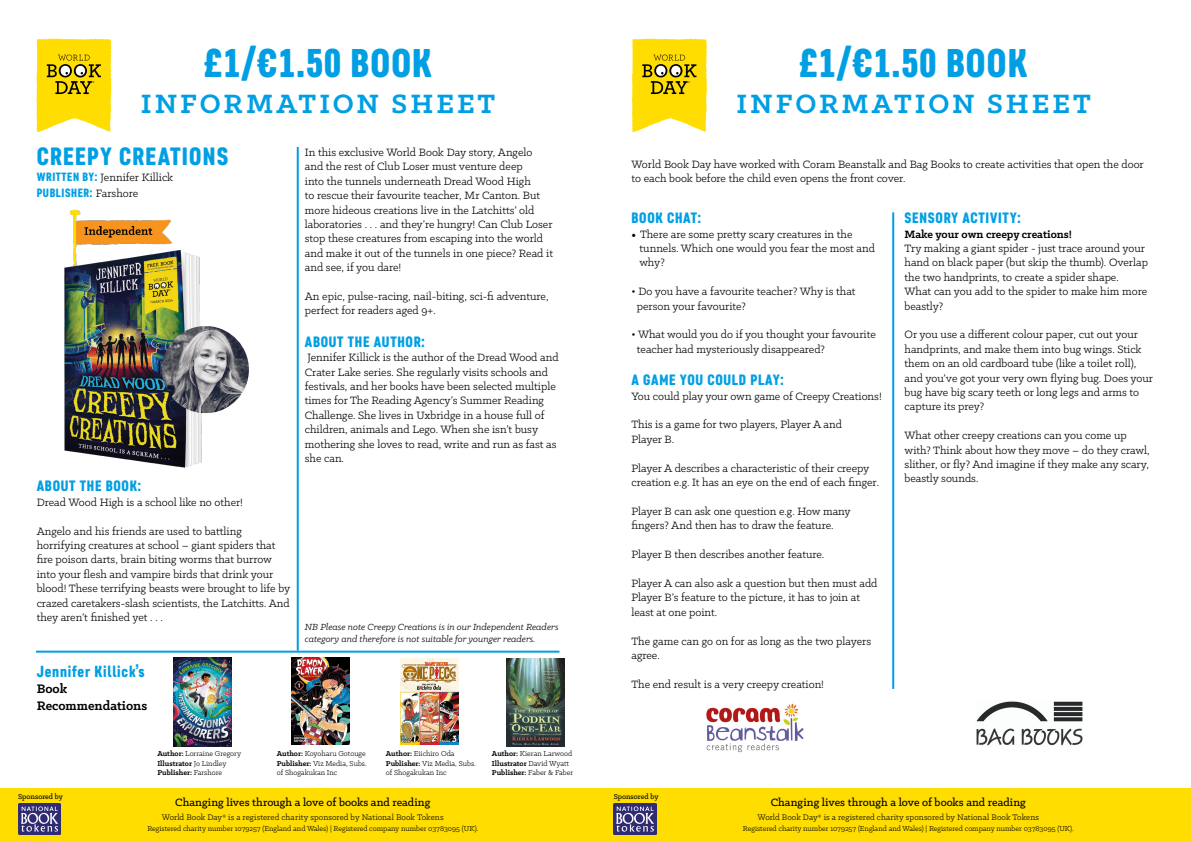
<style>
.page{position:relative;width:1191px;height:842px;background:#fff}
.page>*{position:absolute;margin:0;border:0;box-sizing:border-box;transform-origin:0 0}
.t1{font:40px "Core Paint";letter-spacing:.03em;color:#009fe3}
.t2{font:700 30px "Klinic Slab";letter-spacing:.1em;color:#009fe3}
.t3{font:25px "Core Paint";letter-spacing:.05em;color:#009fe3}
.t4{font:16px "Core Paint";letter-spacing:.05em;color:#009fe3}
.t5{font:15px "Core Paint";letter-spacing:.05em;color:#009fe3}
.t6{font:700 14px/16.8px "Klinic Slab";color:#000}
.t7{font:12px/14.4px "Klinic Slab";color:#000}
.t8{font:500 12px "Klinic Slab";color:#000}
.t9{font:700 12px "Klinic Slab";color:#000}
.t10{font:12px "Core Paint";letter-spacing:.05em;color:#009fe3}
.t11{font:italic 10px/12px "Klinic Slab";color:#000}
.t12{font:9px "Klinic Slab";letter-spacing:.005em;color:#000}
.t13{font:8px/9.6px "Klinic Slab";color:#000}
.t14{font:500 8px "Klinic Slab";color:#000}
.t15{font:700 4.7px "Klinic Slab";color:#000}
.s1{font-family:"Core Paint";color:#009fe3}
.s2{font-family:"Klinic Slab";color:#000}
.s3{font-weight:700}
.s4{font-family:"Minion Pro"}
</style>
<div class="page">
<div style="left:0;top:788px;width:639px;height:54px;background:#fd0"></div>
<div style="left:595px;top:788px;width:596px;height:54px;background:#fd0"></div>
<img style="left:18px;top:804px;width:43px;height:30px">
<img style="left:613px;top:804px;width:43px;height:30px">
<svg style="left:631px;top:38px;width:76px;height:94px;background:#edd121"></svg>
<svg style="left:36px;top:38px;width:76px;height:94px;background:#edd121"></svg>
<hr style="left:297px;top:147px;width:2px;height:504px;background:#009fe3">
<hr style="left:36px;top:651px;width:523px;height:2px;background:#009fe3">
<img style="left:69px;top:209px;width:103px;height:34px">
<img style="left:64px;top:243px;width:158px;height:225px">
<img style="left:174px;top:658px;width:57px;height:88px">
<img style="left:291px;top:658px;width:58px;height:87px">
<img style="left:400px;top:658px;width:58px;height:87px">
<hr style="left:892px;top:212px;width:2px;height:477px;background:#009fe3">
<img style="left:162px;top:326px;width:87px;height:87px;border-radius:42px">
<img style="left:706px;top:703px;width:98px;height:50px">
<img style="left:976px;top:701px;width:107px;height:45px">
<img style="left:506px;top:658px;width:58px;height:88px">
<h1 class="t1" style="left:204px;top:38px;width:230px">£1/€1.50 BOOK</h1>
<h2 class="t2" style="left:141px;top:84px;width:356px">INFORMATION SHEET</h2>
<h3 class="t3" style="left:37px;top:141px;width:193px">CREEPY CREATIONS</h3>
<p class="t7" style="left:37px;top:170px;width:138px"><span class="s1">WRITTEN BY:</span> Jennifer Killick</p>
<p class="t10" style="left:37px;top:186px;width:103px">PUBLISHER: <span class="s2">Farshore</span></p>
<p class="t15" style="left:92px;top:80px;width:3px">®</p>
<p class="t7" style="left:305px;top:145px;width:250px">In this exclusive World Book Day story, Angelo and the rest of Club Loser must venture deep<br>into the tunnels underneath Dread Wood High<br>to rescue their favourite teacher, Mr Canton. But more hideous creations live in the Latchitts’ old laboratories . . . and they’re hungry! Can Club Loser stop these creatures from escaping into the world and make it out of the tunnels in one piece? Read it and see, if you dare!</p>
<p class="t7" style="left:305px;top:289px;width:245px">An epic, pulse-racing, nail-biting, sci-fi adventure, perfect for readers aged 9+.</p>
<p class="t5" style="left:305px;top:332px;width:121px">ABOUT THE AUTHOR:</p>
<p class="t7" style="left:305px;top:350px;width:255px">Jennifer Killick is the author of the Dread Wood and Crater Lake series. She regularly visits schools and festivals, and her books have been selected multiple times for The Reading Agency’s Summer Reading Challenge. She lives in Uxbridge in a house full of children, animals and Lego. When she isn’t busy mothering she loves to read, write and run as fast as she can.</p>
<p class="t5" style="left:37px;top:477px;width:106px">ABOUT THE BOOK:</p>
<p class="t7" style="left:37px;top:495px;width:208px">Dread Wood High is a school like no other!</p>
<p class="t7" style="left:37px;top:523px;width:255px">Angelo and his friends are used to battling horrifying creatures at school – giant spiders that fire poison darts, brain biting worms that burrow into your flesh and vampire birds that drink your blood! These terrifying beasts were brought to life by crazed caretakers-slash scientists, the Latchitts. And they aren’t finished yet . . .</p>
<h3 class="t4" style="left:37px;top:661px;width:110px">Jennifer Killick’s</h3>
<p class="t6" style="left:37px;top:680px;width:112px">Book<br>Recommendations</p>
<p class="t11" style="left:305px;top:620px;width:255px">NB Please note Creepy Creations is in our Independent Readers category and therefore is not suitable for younger readers.</p>
<p class="t13" style="left:157px;top:748px;width:85px"><span class="s3">Author:</span> Lorraine Gregory<br><span class="s3">Illustrator</span> Jo Lindley<br><span class="s3">Publisher:</span> Farshore</p>
<p class="t13" style="left:277px;top:748px;width:91px;text-align:justify"><span class="s3">Author:</span> Koyoharu Gotouge <span class="s3">Publisher:</span> Viz Media, Subs. of Shogakukan Inc</p>
<p class="t13" style="left:386px;top:748px;width:91px"><span class="s3">Author:</span> Eiichiro Oda<br><span class="s3">Publisher:</span> Viz Media, Subs. of Shogakukan Inc</p>
<p class="t13" style="left:492px;top:748px;width:83px"><span class="s3">Author:</span> Kieran Larwood<br><span class="s3">Illustrator</span> David Wyatt<br><span class="s3">Publisher:</span> Faber &amp; Faber</p>
<p class="t15" style="left:688px;top:80px;width:3px">®</p>
<h1 class="t1" style="left:799px;top:38px;width:230px">£1/€1.50 BOOK</h1>
<h2 class="t2" style="left:736px;top:84px;width:356px">INFORMATION SHEET</h2>
<p class="t7" style="left:631px;top:156px;width:514px">World Book Day have worked with Coram Beanstalk and Bag Books to create activities that open the door to each book before the child even opens the front cover.</p>
<p class="t5" style="left:631px;top:209px;width:71px">BOOK CHAT:</p>
<p class="t7" style="left:639px;top:226px;width:237px;text-indent:-8px"><span class="s4">•</span> There are some pretty scary creatures in the tunnels. Which one would you fear the most and why?</p>
<p class="t7" style="left:637px;top:284px;width:220px;text-indent:-5px">• Do you have a favourite teacher? Why is that person your favourite?</p>
<p class="t7" style="left:637px;top:327px;width:240px;text-indent:-5px">• What would you do if you thought your favourite teacher had mysteriously disappeared?</p>
<p class="t5" style="left:631px;top:371px;width:154px">A GAME YOU COULD PLAY:</p>
<p class="t7" style="left:631px;top:388px;width:252px">You could play your own game of Creepy Creations!</p>
<p class="t7" style="left:631px;top:417px;width:212px">This is a game for two players, Player A and<br>Player B.</p>
<p class="t7" style="left:631px;top:460px;width:249px">Player A describes a characteristic of their creepy creation e.g. It has an eye on the end of each finger.</p>
<p class="t7" style="left:631px;top:504px;width:221px">Player B can ask one question e.g. How many fingers? And then has to draw the feature.</p>
<p class="t7" style="left:631px;top:547px;width:194px">Player B then describes another feature.</p>
<p class="t7" style="left:631px;top:576px;width:247px">Player A can also ask a question but then must add<br>Player B’s feature to the picture, it has to join at least at one point.</p>
<p class="t7" style="left:631px;top:633px;width:241px">The game can go on for as long as the two players agree.</p>
<p class="t7" style="left:631px;top:676px;width:194px">The end result is a very creepy creation!</p>
<p class="t5" style="left:904px;top:209px;width:118px">SENSORY ACTIVITY:</p>
<p class="t9" style="left:904px;top:226px;width:169px">Make your own creepy creations!</p>
<p class="t7" style="left:904px;top:241px;width:245px">Try making a giant spider - just trace around your hand on black paper (but skip the thumb). Overlap the two handprints, to create a spider shape.<br>What can you add to the spider to make him more beastly?</p>
<p class="t7" style="left:904px;top:327px;width:250px">Or you use a different colour paper, cut out your handprints, and make them into bug wings. Stick them on an old cardboard tube (like a toilet roll), and you’ve got your very own flying bug. Does your bug have big scary teeth or long legs and arms to capture its prey?</p>
<p class="t7" style="left:904px;top:428px;width:247px">What other creepy creations can you come up with? Think about how they move – do they crawl, slither, or fly? And imagine if they make any scary, beastly sounds.</p>
<p class="t14" style="left:18px;top:792px;width:46px">Sponsored by</p>
<p class="t14" style="left:613px;top:792px;width:46px">Sponsored by</p>
<p class="t8" style="left:175px;top:795px;width:257px">Changing lives through a love of books and reading</p>
<p class="t12" style="left:162px;top:811px;width:283px">World Book Day® is a registered charity sponsored by National Book Tokens</p>
<p class="t8" style="left:770px;top:795px;width:257px">Changing lives through a love of books and reading</p>
<p class="t12" style="left:757px;top:811px;width:283px">World Book Day® is a registered charity sponsored by National Book Tokens</p>
<p class="t13" style="left:147px;top:824px;width:332px">Registered charity number 1079257 (England and Wales) | Registered company number 03783095 (UK).</p>
<p class="t13" style="left:743px;top:824px;width:332px">Registered charity number 1079257 (England and Wales) | Registered company number 03783095 (UK).</p>
</div>
